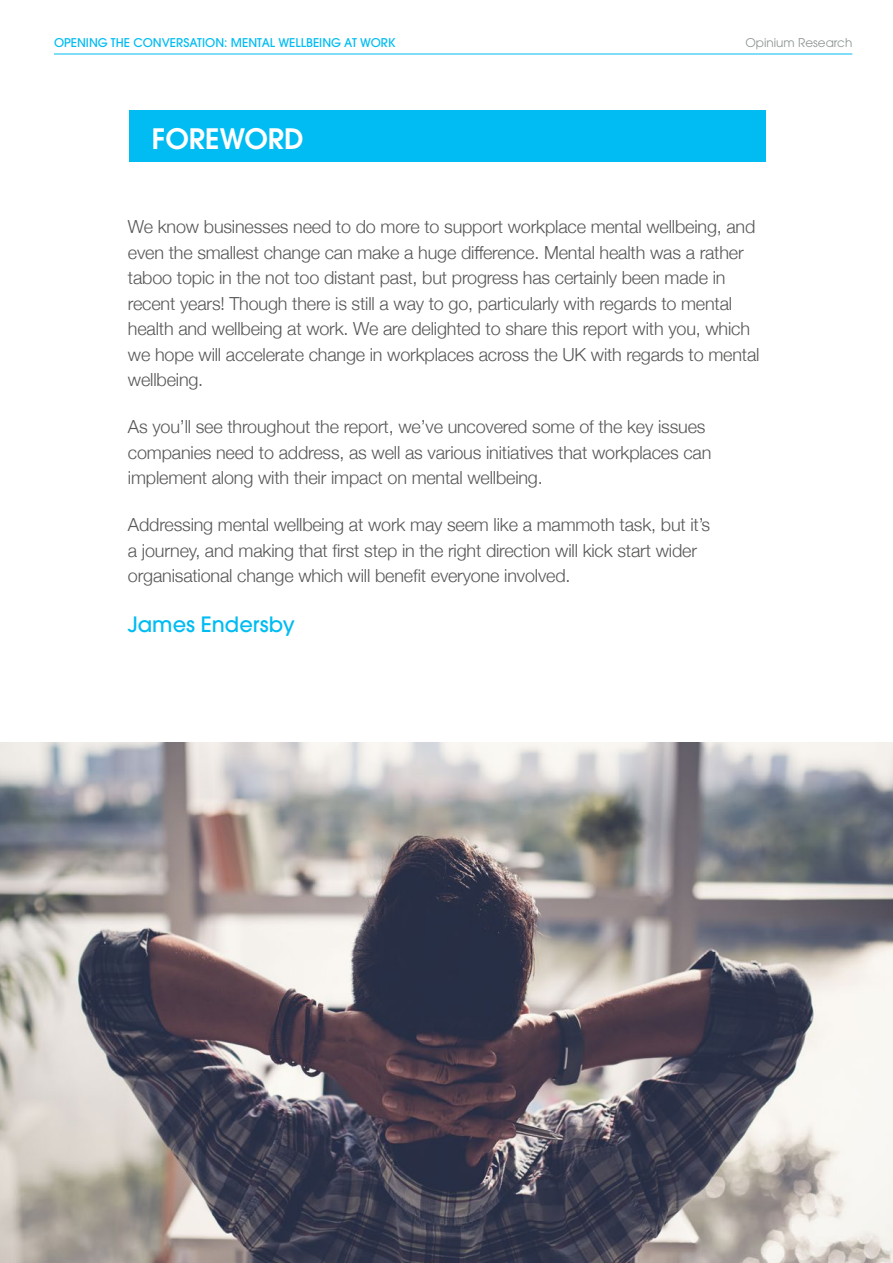
<style>
.page{position:relative;width:893px;height:1263px;background:#fff}
.page>*{position:absolute;margin:0;border:0;box-sizing:border-box;transform-origin:0 0}
.t1{font:600 28.05px "Avant Garde";color:#fff}
.t2{font:500 21px "Avant Garde";color:#00bcf2}
.t3{font:300 18px/25.5px "Helvetica Neue";letter-spacing:-.01em;color:#575756}
.t4{font:500 12px "Avant Garde";color:#00bcf2}
.t5{font:12px "Avant Garde";color:#8d9691}
</style>
<div class="page">
<hr style="left:54px;top:54px;width:798px;height:1px;background:#00bcf2">
<div style="left:129px;top:111px;width:636px;height:51px;background:#00bcf2"></div>
<img style="left:0;top:742px;width:893px;height:521px">
<p class="t4" style="left:54px;top:35px;width:343px">OPENING THE CONVERSATION: MENTAL WELLBEING AT WORK</p>
<p class="t5" style="left:745px;top:35px;width:108px">Opinium Research</p>
<h1 class="t1" style="left:152px;top:120px;width:153px">FOREWORD</h1>
<p class="t3" style="left:128px;top:213px;width:633px">We know businesses need to do more to support workplace mental wellbeing, and even the smallest change can make a huge difference. Mental health was a rather taboo topic in the not too distant past, but progress has certainly been made in recent years! Though there is still a way to go, particularly with regards to mental health and wellbeing at work. We are delighted to share this report with you, which we hope will accelerate change in workplaces across the UK with regards to mental wellbeing.</p>
<p class="t3" style="left:128px;top:413px;width:585px">As you’ll see throughout the report, we’ve uncovered some of the key issues companies need to address, as well as various initiatives that workplaces can implement along with their impact on mental wellbeing.</p>
<p class="t3" style="left:128px;top:511px;width:584px">Addressing mental wellbeing at work may seem like a mammoth task, but it’s a journey, and making that first step in the right direction will kick start wider organisational change which will benefit everyone involved.</p>
<p class="t2" style="left:128px;top:611px;width:169px">James Endersby</p>
</div>
